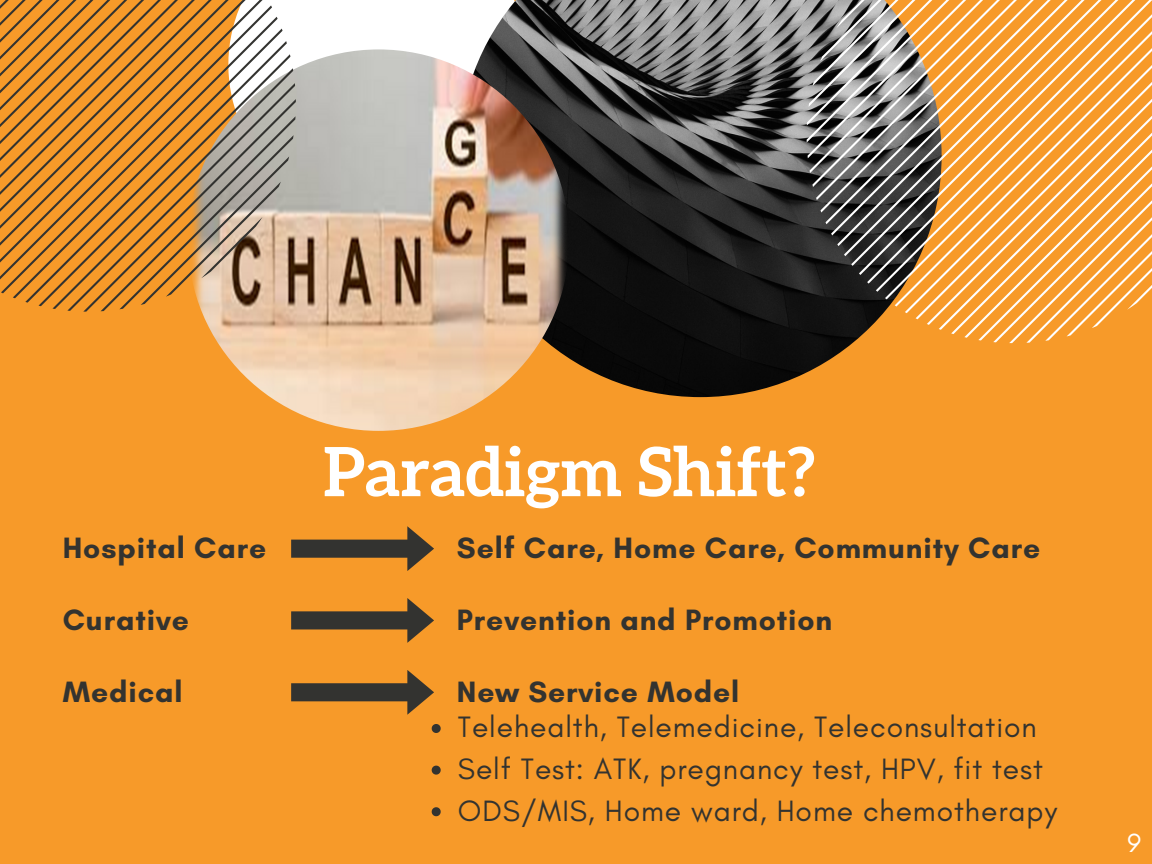
<style>
.page{position:relative;width:1152px;height:864px;background:#f79a29}
.page>*{position:absolute;margin:0;border:0;box-sizing:border-box;transform-origin:0 0}
.t1{font:700 67.95px "Aleo";color:#fff}
.t2{font:30px "Glacial Indifference";letter-spacing:.03em;color:#333330}
.t3{font:700 30px "Glacial Indifference";letter-spacing:.03em;color:#333330}
.t4{font:26.7px "Glacial Indifference";color:#fff}
</style>
<div class="page">
<div style="left:296px;top:0;width:163px;height:68px;background:#fff"></div>
<img style="left:459px;top:0;width:394px;height:397px">
<img style="left:188px;top:49px;width:381px;height:382px;border-radius:50%">
<svg style="left:0;top:0;width:296px;height:311px"></svg>
<svg style="left:807px;top:0;width:345px;height:343px"></svg>
<svg style="left:291px;top:526px;width:143px;height:45px"></svg>
<svg style="left:291px;top:598px;width:143px;height:45px"></svg>
<svg style="left:291px;top:670px;width:143px;height:45px"></svg>
<svg style="left:432px;top:724px;width:9px;height:9px"></svg>
<svg style="left:432px;top:766px;width:9px;height:9px"></svg>
<svg style="left:432px;top:807px;width:9px;height:9px"></svg>
<p class="t1" style="left:323px;top:433px;width:493px">Paradigm Shift?</p>
<p class="t3" style="left:63px;top:530px;width:205px">Hospital Care</p>
<p class="t3" style="left:457px;top:530px;width:585px">Self Care, Home Care, Community Care</p>
<p class="t3" style="left:63px;top:601px;width:128px">Curative</p>
<p class="t3" style="left:457px;top:601px;width:377px">Prevention and Promotion</p>
<p class="t3" style="left:63px;top:673px;width:121px">Medical</p>
<p class="t3" style="left:457px;top:673px;width:284px">New Service Model</p>
<p class="t2" style="left:458px;top:709px;width:580px">Telehealth, Telemedicine, Teleconsultation</p>
<p class="t2" style="left:458px;top:751px;width:587px">Self Test: ATK, pregnancy test, HPV, fit test</p>
<p class="t2" style="left:458px;top:792px;width:601px">ODS/MIS, Home ward, Home chemotherapy</p>
<p class="t4" style="left:1127px;top:827px;width:15px">9</p>
</div>
